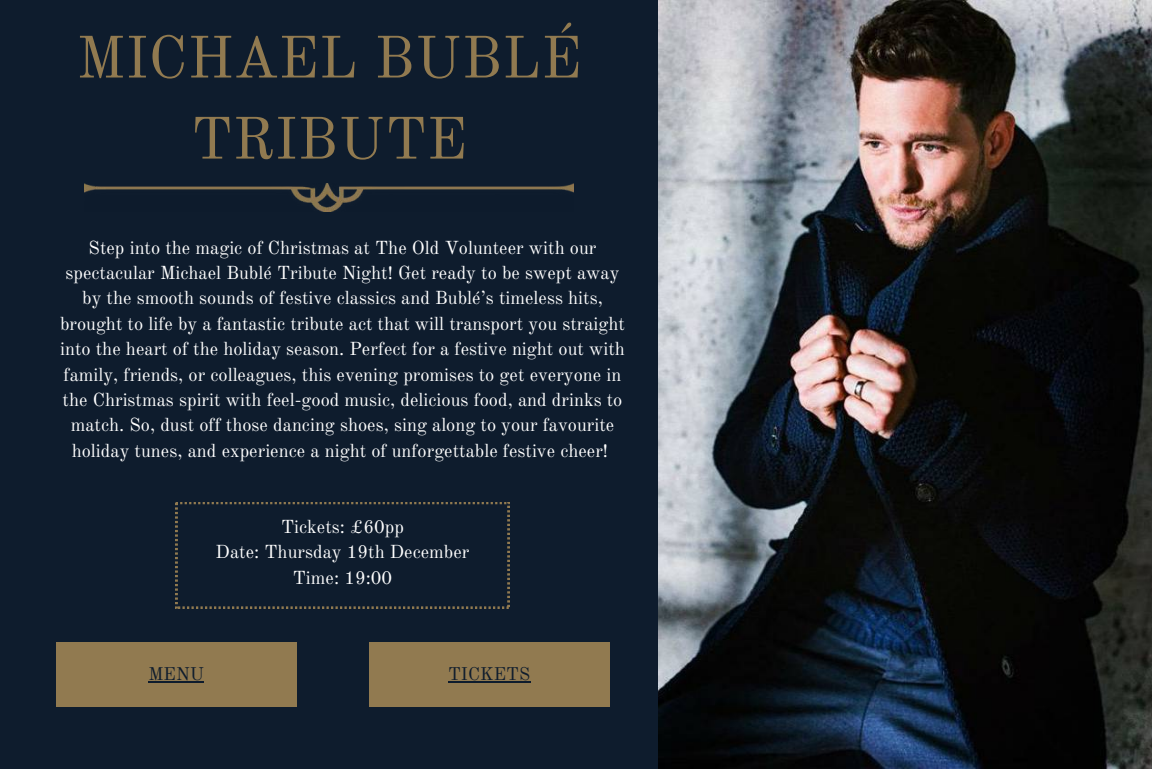
<style>
.page{position:relative;width:1152px;height:769px;background:#fff}
.page>*{position:absolute;margin:0;border:0;box-sizing:border-box;transform-origin:0 0}
.t1{font:58.5px/81px "Old Standard";color:#917a50;text-align:center}
.t2{font:18.45px/25.3px "Old Standard";color:#fff;text-align:center}
.t3{font:18px "Old Standard";color:#0e1c2d}
</style>
<div class="page">
<div style="left:0;top:0;width:1152px;height:768px;background:#0e1c2d"></div>
<img style="left:658px;top:0;width:494px;height:768px">
<div style="left:56px;top:642px;width:241px;height:64px;background:#917a50"></div>
<hr style="left:149px;top:681px;width:55px;height:1px;background:#0e1c2d">
<div style="left:369px;top:642px;width:240px;height:64px;background:#917a50"></div>
<hr style="left:448px;top:681px;width:82px;height:1px;background:#0e1c2d">
<img style="left:84px;top:183px;width:490px;height:28px">
<svg style="left:176px;top:502px;width:333px;height:106px"></svg>
<h1 class="t1" style="left:76px;top:18px;width:507px">MICHAEL BUBLÉ<br>TRIBUTE</h1>
<p class="t2" style="left:60px;top:235px;width:566px">Step into the magic of Christmas at The Old Volunteer with our spectacular Michael Bublé Tribute Night! Get ready to be swept away by the smooth sounds of festive classics and Bublé’s timeless hits, brought to life by a fantastic tribute act that will transport you straight into the heart of the holiday season. Perfect for a festive night out with family, friends, or colleagues, this evening promises to get everyone in the Christmas spirit with feel-good music, delicious food, and drinks to match. So, dust off those dancing shoes, sing along to your favourite holiday tunes, and experience a night of unforgettable festive cheer!</p>
<p class="t2" style="left:216px;top:514px;width:255px">Tickets: £60pp<br>Date: Thursday 19th December<br>Time: 19:00</p>
<p class="t3" style="left:149px;top:663px;width:57px">MENU</p>
<p class="t3" style="left:448px;top:663px;width:84px">TICKETS</p>
</div>
